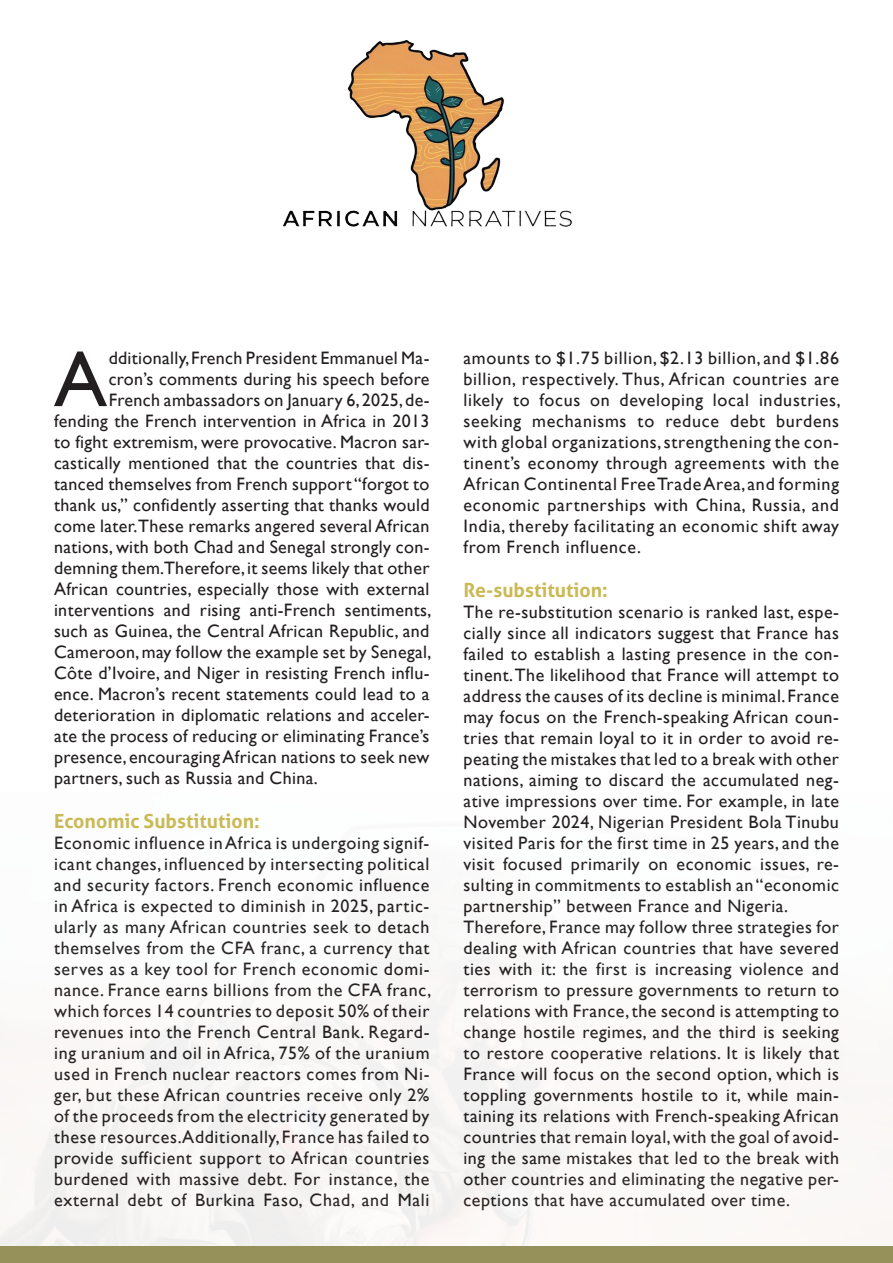
<style>
.page{position:relative;width:893px;height:1263px;background:#fff}
.page>*{position:absolute;margin:0;border:0;box-sizing:border-box;transform-origin:0 0}
.t1{font:79.5px "Gill Sans";color:#231f20}
.t2{font:700 19.5px "Aller";color:#cab954}
.t3{font:18px/21px "Gill Sans";letter-spacing:.03em;color:#231f20;text-align:justify}
</style>
<div class="page">
<img style="left:283px;top:40px;width:290px;height:187px">
<div style="left:0;top:1246px;width:893px;height:17px;background:#96915b"></div>
<h1 class="t1" style="left:54px;top:333px;width:55px">A</h1>
<p class="t3" style="left:109px;top:348px;width:322px">dditionally, French President Emmanuel Ma-</p>
<p class="t3" style="left:109px;top:369px;width:322px">cron’s comments during his speech before</p>
<p class="t3" style="left:109px;top:390px;width:322px">French ambassadors on January 6, 2025, de-</p>
<p class="t3" style="left:54px;top:411px;width:377px">fending the French intervention in Africa in 2013</p>
<p class="t3" style="left:54px;top:432px;width:377px">to fight extremism, were provocative. Macron sar-</p>
<p class="t3" style="left:54px;top:453px;width:377px">castically mentioned that the countries that dis-</p>
<p class="t3" style="left:54px;top:474px;width:377px">tanced themselves from French support “forgot to</p>
<p class="t3" style="left:54px;top:495px;width:377px">thank us,” confidently asserting that thanks would</p>
<p class="t3" style="left:54px;top:516px;width:377px">come later.These remarks angered several African</p>
<p class="t3" style="left:54px;top:537px;width:377px">nations, with both Chad and Senegal strongly con-</p>
<p class="t3" style="left:54px;top:558px;width:377px">demning them.Therefore, it seems likely that other</p>
<p class="t3" style="left:54px;top:579px;width:377px">African countries, especially those with external</p>
<p class="t3" style="left:54px;top:600px;width:379px">interventions and rising anti-French sentiments,</p>
<p class="t3" style="left:54px;top:621px;width:377px">such as Guinea, the Central African Republic, and</p>
<p class="t3" style="left:54px;top:642px;width:379px">Cameroon, may follow the example set by Senegal,</p>
<p class="t3" style="left:54px;top:663px;width:377px">Côte d’Ivoire, and Niger in resisting French influ-</p>
<p class="t3" style="left:54px;top:684px;width:377px">ence. Macron’s recent statements could lead to a</p>
<p class="t3" style="left:54px;top:705px;width:377px">deterioration in diplomatic relations and acceler-</p>
<p class="t3" style="left:54px;top:726px;width:377px">ate the process of reducing or eliminating France’s</p>
<p class="t3" style="left:54px;top:747px;width:377px">presence, encouraging African nations to seek new</p>
<p class="t3" style="left:54px;top:768px;width:265px">partners, such as Russia and China.</p>
<p class="t2" style="left:54px;top:809px;width:207px">Economic Substitution:</p>
<p class="t3" style="left:54px;top:832px;width:379px">Economic influence in Africa is undergoing signif&shy;icant changes, influenced by intersecting political and security factors. French economic influence in Africa is expected to diminish in 2025, partic&shy;ularly as many African countries seek to detach themselves from the CFA franc, a currency that serves as a key tool for French economic domi&shy;nance. France earns billions from the CFA franc, which forces 14 countries to deposit 50% of their revenues into the French Central Bank. Regard&shy;ing uranium and oil in Africa, 75% of the uranium used in French nuclear reactors comes from Ni&shy;ger, but these African countries receive only 2% of the proceeds from the electricity generated by these resources. Additionally, France has failed to provide sufficient support to African countries burdened with massive debt. For instance, the external debt of Burkina Faso, Chad, and Mali</p>
<p class="t3" style="left:463px;top:348px;width:379px">amounts to $1.75 billion, $2.13 billion, and $1.86 billion, respectively. Thus, African countries are likely to focus on developing local industries, seeking mechanisms to reduce debt burdens with global organizations, strengthening the con&shy;tinent’s economy through agreements with the African Continental Free Trade Area, and forming economic partnerships with China, Russia, and India, thereby facilitating an economic shift away from French influence.</p>
<p class="t2" style="left:463px;top:578px;width:146px">Re-substitution:</p>
<p class="t3" style="left:463px;top:601px;width:377px;text-align:left">The re-substitution scenario is ranked last, espe&shy;cially since all indicators suggest that France has failed to establish a lasting presence in the con&shy;tinent. The likelihood that France will attempt to address the causes of its decline is minimal. France may focus on the French-speaking African coun&shy;tries that remain loyal to it in order to avoid re&shy;peating the mistakes that led to a break with other nations, aiming to discard the accumulated neg&shy;ative impressions over time. For example, in late November 2024, Nigerian President Bola Tinubu visited Paris for the first time in 25 years, and the visit focused primarily on economic issues, re&shy;sulting in commitments to establish an “economic partnership” between France and Nigeria.<br>Therefore, France may follow three strategies for dealing with African countries that have severed ties with it: the first is increasing violence and terrorism to pressure governments to return to relations with France, the second is attempting to change hostile regimes, and the third is seeking to restore cooperative relations. It is likely that France will focus on the second option, which is toppling governments hostile to it, while main&shy;taining its relations with French-speaking African countries that remain loyal, with the goal of avoid&shy;ing the same mistakes that led to the break with other countries and eliminating the negative per&shy;ceptions that have accumulated over time.</p>
</div>
